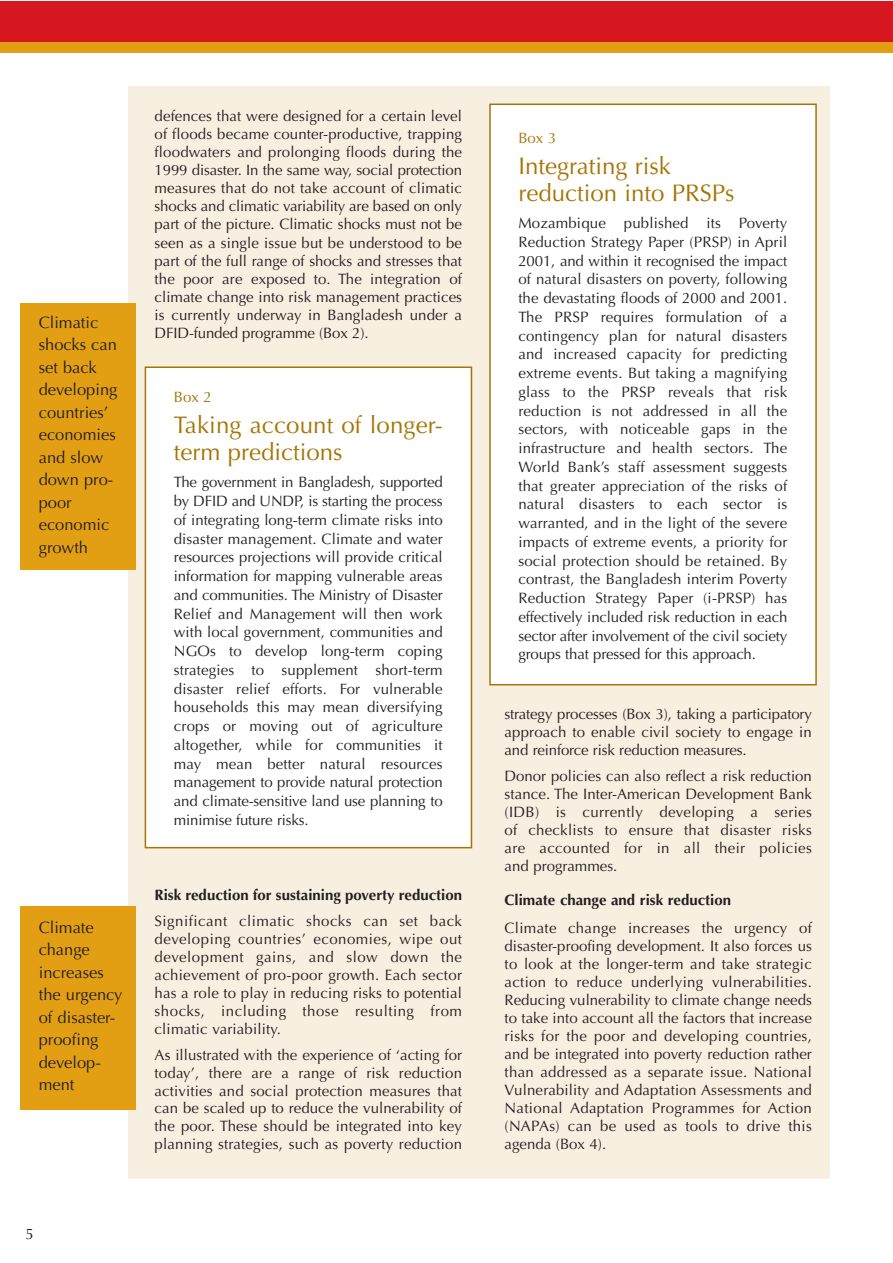
<style>
.page{position:relative;width:893px;height:1263px;background:#fff}
.page>*{position:absolute;margin:0;border:0;box-sizing:border-box;transform-origin:0 0}
.t1{font:24px/27px "Optima";color:#a57403}
.t2{font:16.5px/22.5px "Optima";color:#231f20}
.t3{font:15px/18.8px "Optima";letter-spacing:.01em;color:#231f20;text-align:justify}
.t4{font:700 15px "Optima";color:#231f20}
.t5{font:15px "Optima";color:#a57403}
</style>
<div class="page">
<div style="left:128px;top:87px;width:701px;height:1092px;background:#f7efdf"></div>
<div style="left:1px;top:2px;width:891px;height:51px;background:#d7171f"></div>
<div style="left:1px;top:42px;width:891px;height:11px;background:#e39f13"></div>
<div style="left:490px;top:104px;width:326px;height:581px;background:#fff"></div>
<div style="left:489px;top:104px;width:327px;height:581px;border:2px solid #a57403"></div>
<div style="left:21px;top:303px;width:115px;height:267px;background:#e39f13"></div>
<div style="left:21px;top:906px;width:115px;height:203px;background:#e39f13"></div>
<div style="left:145px;top:367px;width:326px;height:481px;background:#fff"></div>
<div style="left:145px;top:367px;width:327px;height:481px;border:2px solid #a57403"></div>
<p class="t2" style="left:39px;top:313px;width:80px">Climatic shocks can set back developing countries’ economies and slow down pro&shy;poor economic growth</p>
<p class="t2" style="left:39px;top:918px;width:85px">Climate change increases the urgency of disaster&shy;proofing develop&shy;ment</p>
<p class="t3" style="left:25px;top:1226px;width:10px">5</p>
<p class="t3" style="left:155px;top:108px;width:309px;line-height:18.1px">defences that were designed for a certain level of floods became counter-productive, trapping floodwaters and prolonging floods during the 1999 disaster. In the same way, social protection measures that do not take account of climatic shocks and climatic variability are based on only part of the picture. Climatic shocks must not be seen as a single issue but be understood to be part of the full range of shocks and stresses that the poor are exposed to. The integration of climate change into risk management practices is currently underway in Bangladesh under a DFID-funded programme (Box 2).</p>
<p class="t5" style="left:174px;top:391px;width:39px">Box 2</p>
<h1 class="t1" style="left:174px;top:414px;width:270px">Taking account of longer&shy;term predictions</h1>
<p class="t3" style="left:174px;top:474px;width:270px">The government in Bangladesh, supported by DFID and UNDP, is starting the process of integrating long-term climate risks into disaster management. Climate and water resources projections will provide critical information for mapping vulnerable areas and communities. The Ministry of Disaster Relief and Management will then work with local government, communities and NGOs to develop long-term coping strategies to supplement short-term disaster relief efforts. For vulnerable households this may mean diversifying crops or moving out of agriculture altogether, while for communities it may mean better natural resources management to provide natural protection and climate-sensitive land use planning to minimise future risks.</p>
<p class="t4" style="left:155px;top:889px;width:309px">Risk reduction for sustaining poverty reduction</p>
<p class="t3" style="left:155px;top:914px;width:309px;line-height:17.9px">Significant climatic shocks can set back developing countries’ economies, wipe out development gains, and slow down the achievement of pro-poor growth. Each sector has a role to play in reducing risks to potential shocks, including those resulting from climatic variability.</p>
<p class="t3" style="left:155px;top:1047px;width:309px;line-height:17.9px">As illustrated with the experience of ‘acting for today’, there are a range of risk reduction activities and social protection measures that can be scaled up to reduce the vulnerability of the poor. These should be integrated into key planning strategies, such as poverty reduction</p>
<p class="t5" style="left:518px;top:131px;width:39px">Box 3</p>
<h1 class="t1" style="left:518px;top:155px;width:218px">Integrating risk reduction into PRSPs</h1>
<p class="t3" style="left:518px;top:215px;width:270px">Mozambique published its Poverty Reduction Strategy Paper (PRSP) in April 2001, and within it recognised the impact of natural disasters on poverty, following the devastating floods of 2000 and 2001.<br>The PRSP requires formulation of a contingency plan for natural disasters and increased capacity for predicting extreme events. But taking a magnifying glass to the PRSP reveals that risk reduction is not addressed in all the sectors, with noticeable gaps in the infrastructure and health sectors. The World Bank’s staff assessment suggests that greater appreciation of the risks of natural disasters to each sector is warranted, and in the light of the severe impacts of extreme events, a priority for social protection should be retained. By contrast, the Bangladesh interim Poverty Reduction Strategy Paper (i-PRSP) has effectively included risk reduction in each sector after involvement of the civil society groups that pressed for this approach.</p>
<p class="t3" style="left:504px;top:707px;width:309px;line-height:17.9px">strategy processes (Box 3), taking a participatory approach to enable civil society to engage in and reinforce risk reduction measures.</p>
<p class="t3" style="left:504px;top:769px;width:309px;line-height:17.9px">Donor policies can also reflect a risk reduction stance. The Inter-American Development Bank (IDB) is currently developing a series of checklists to ensure that disaster risks are accounted for in all their policies and programmes.</p>
<p class="t4" style="left:504px;top:893px;width:228px">Climate change and risk reduction</p>
<p class="t3" style="left:504px;top:921px;width:309px;line-height:18px">Climate change increases the urgency of disaster-proofing development. It also forces us to look at the longer-term and take strategic action to reduce underlying vulnerabilities.<br>Reducing vulnerability to climate change needs to take into account all the factors that increase risks for the poor and developing countries, and be integrated into poverty reduction rather than addressed as a separate issue. National Vulnerability and Adaptation Assessments and National Adaptation Programmes for Action (NAPAs) can be used as tools to drive this agenda (Box 4).</p>
</div>
